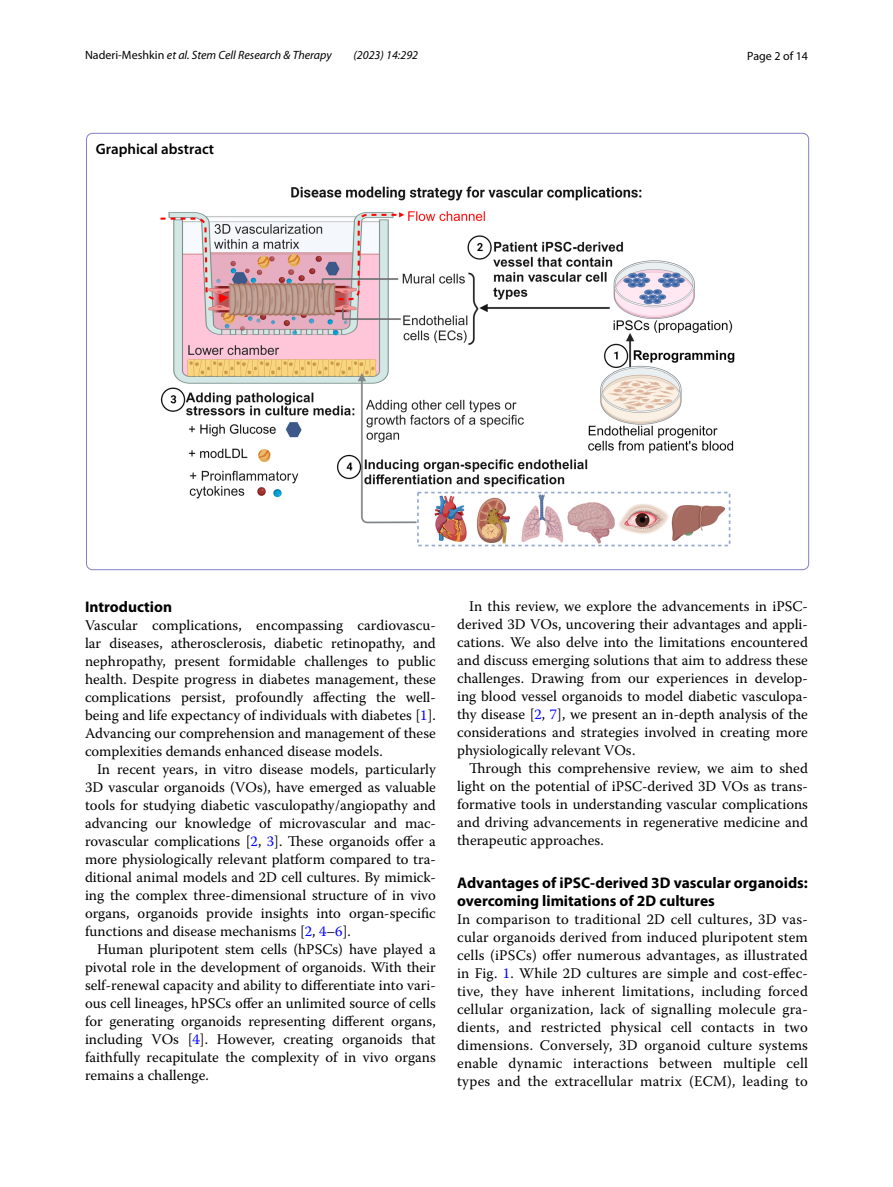
<style>
.page{position:relative;width:893px;height:1187px;background:#fff}
.page>*{position:absolute;margin:0;border:0;box-sizing:border-box;transform-origin:0 0}
.t1{font:700 15.45px/18px "Myriad Pro";color:#000}
.t2{font:600 15px "Myriad Pro";color:#000}
.t3{font:14.7px/18px "Warnock Pro";color:#000;text-align:justify}
.t4{font:italic 12px "Myriad Pro";color:#000}
.t5{font:12px "Myriad Pro";color:#000}
.s1{font-style:normal}
.s2{color:#00f}
</style>
<div class="page">
<img style="left:161px;top:186px;width:574px;height:360px">
<p class="t4" style="left:85px;top:48px;width:248px"><span class="s1">Naderi‑Meshkin</span> et al. Stem Cell Research &amp; Therapy</p>
<p class="t4" style="left:353px;top:48px;width:66px">(2023) 14:292</p>
<p class="t5" style="left:747px;top:48px;width:62px">Page 2 of 14</p>
<p class="t2" style="left:96px;top:139px;width:120px">Graphical abstract</p>
<p class="t1" style="left:85px;top:597px;width:89px">Introduction</p>
<p class="t3" style="left:85px;top:615px;width:352px">Vascular complications, encompassing cardiovascu&shy;lar diseases, atherosclerosis, diabetic retinopathy, and nephropathy, present formidable challenges to public health. Despite progress in diabetes management, these complications persist, profoundly affecting the well&shy;being and life expectancy of individuals with diabetes [<span class="s2">1</span>].<br>Advancing our comprehension and management of these complexities demands enhanced disease models.</p>
<p class="t3" style="left:85px;top:759px;width:352px;text-indent:12px">In recent years, in vitro disease models, particularly 3D vascular organoids (VOs), have emerged as valuable tools for studying diabetic vasculopathy/angiopathy and advancing our knowledge of microvascular and mac&shy;rovascular complications [<span class="s2">2</span>, <span class="s2">3</span>]. These organoids offer a more physiologically relevant platform compared to tra&shy;ditional animal models and 2D cell cultures. By mimick&shy;ing the complex three-dimensional structure of in vivo organs, organoids provide insights into organ-specific functions and disease mechanisms [<span class="s2">2</span>, <span class="s2">4</span>–<span class="s2">6</span>].</p>
<p class="t3" style="left:85px;top:939px;width:352px;text-indent:12px">Human pluripotent stem cells (hPSCs) have played a pivotal role in the development of organoids. With their self-renewal capacity and ability to differentiate into vari&shy;ous cell lineages, hPSCs offer an unlimited source of cells for generating organoids representing different organs, including VOs [<span class="s2">4</span>]. However, creating organoids that faithfully recapitulate the complexity of in vivo organs remains a challenge.</p>
<p class="t3" style="left:457px;top:596px;width:352px;text-indent:12px">In this review, we explore the advancements in iPSC&shy;derived 3D VOs, uncovering their advantages and appli&shy;cations. We also delve into the limitations encountered and discuss emerging solutions that aim to address these challenges. Drawing from our experiences in develop&shy;ing blood vessel organoids to model diabetic vasculopa&shy;thy disease [<span class="s2">2</span>, <span class="s2">7</span>], we present an in-depth analysis of the considerations and strategies involved in creating more physiologically relevant VOs.</p>
<p class="t3" style="left:457px;top:758px;width:352px;text-indent:12px">Through this comprehensive review, we aim to shed light on the potential of iPSC-derived 3D VOs as trans&shy;formative tools in understanding vascular complications and driving advancements in regenerative medicine and therapeutic approaches.</p>
<p class="t1" style="left:457px;top:873px;width:352px">Advantages of iPSC‑derived 3D vascular organoids: overcoming limitations of 2D cultures</p>
<p class="t3" style="left:457px;top:909px;width:352px">In comparison to traditional 2D cell cultures, 3D vas&shy;cular organoids derived from induced pluripotent stem cells (iPSCs) offer numerous advantages, as illustrated in Fig. <span class="s2">1</span>. While 2D cultures are simple and cost-effec&shy;tive, they have inherent limitations, including forced cellular organization, lack of signalling molecule gra&shy;dients, and restricted physical cell contacts in two dimensions. Conversely, 3D organoid culture systems enable dynamic interactions between multiple cell types and the extracellular matrix (ECM), leading to</p>
</div>
